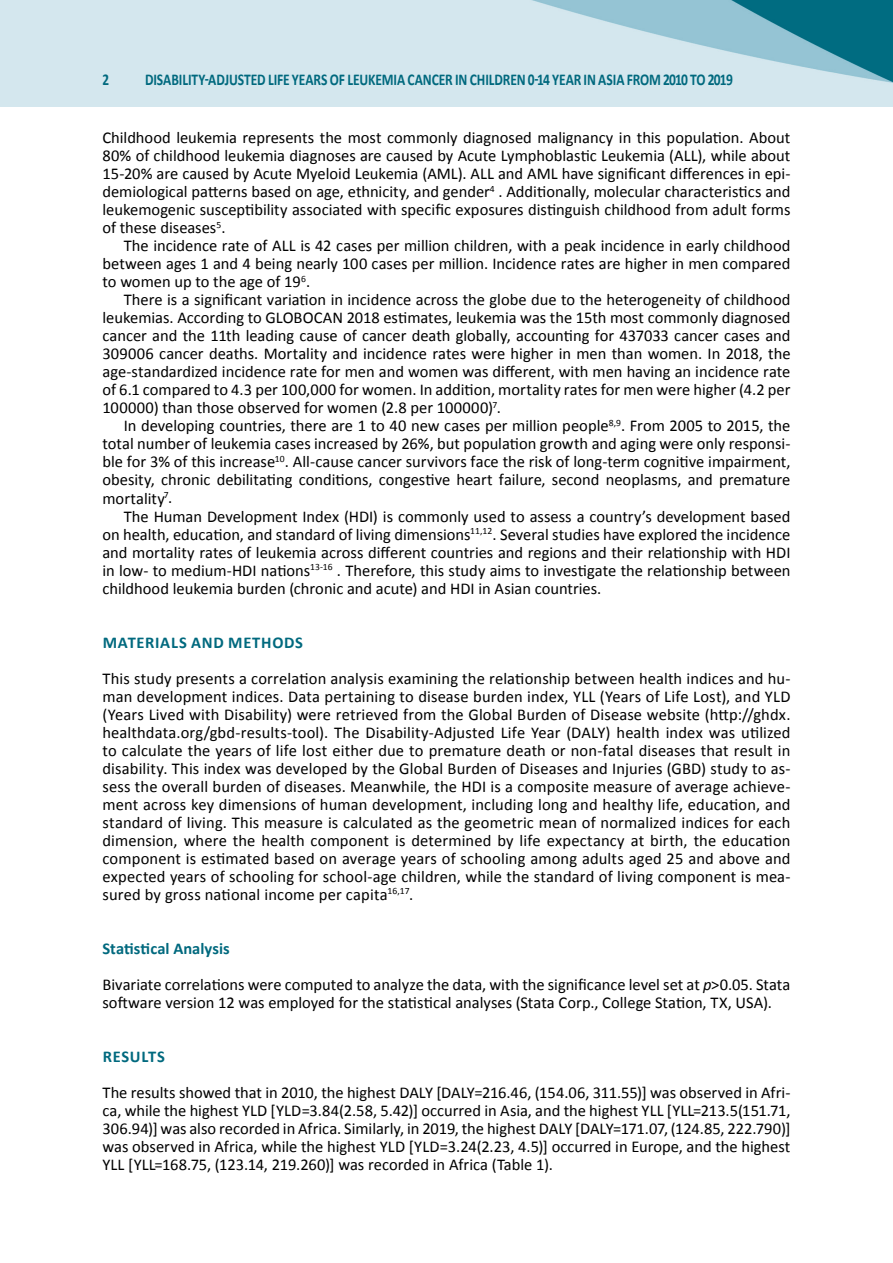
<style>
.page{position:relative;width:893px;height:1263px;background:#fff}
.page>*{position:absolute;margin:0;border:0;box-sizing:border-box;transform-origin:0 0}
.t1{font:16.5px/18px "Calibri";color:#000;text-align:justify}
.t2{font:700 16.5px "Calibri";letter-spacing:-.01em;color:#00697e;scale:.82 1}
.t3{font:700 16.5px "Calibri";letter-spacing:.04em;color:#00697e}
.t4{font:700 16.5px "Calibri";letter-spacing:-.01em;color:#00697e;scale:.8 1}
.s1{font-weight:700;color:#00697e}
.s2{font-style:italic}
</style>
<div class="page">
<img style="left:0;top:0;width:893px;height:106px">
<p class="t4" style="left:102px;top:69px;width:10px">2</p>
<p class="t2" style="left:145px;top:69px;width:718px">DISABILITY-ADJUSTED LIFE YEARS OF LEUKEMIA CANCER IN CHILDREN 0-14 YEAR IN ASIA FROM 2010 TO 2019</p>
<p class="t1" style="left:102px;top:128px;width:689px">Childhood leukemia represents the most commonly diagnosed malignancy in this population. About 80% of childhood leukemia diagnoses are caused by Acute Lymphoblastic Leukemia (ALL), while about 15-20% are caused by Acute Myeloid Leukemia (AML). ALL and AML have significant differences in epi&shy;demiological patterns based on age, ethnicity, and gender<sup>4</sup> . Additionally, molecular characteristics and leukemogenic susceptibility associated with specific exposures distinguish childhood from adult forms of these diseases<sup>5</sup>.</p>
<p class="t1" style="left:102px;top:236px;width:689px;text-indent:21px">The incidence rate of ALL is 42 cases per million children, with a peak incidence in early childhood between ages 1 and 4 being nearly 100 cases per million. Incidence rates are higher in men compared to women up to the age of 19<sup>6</sup>.</p>
<p class="t1" style="left:102px;top:290px;width:690px;text-indent:21px">There is a significant variation in incidence across the globe due to the heterogeneity of childhood leukemias. According to GLOBOCAN 2018 estimates, leukemia was the 15th most commonly diagnosed cancer and the 11th leading cause of cancer death globally, accounting for 437033 cancer cases and 309006 cancer deaths. Mortality and incidence rates were higher in men than women. In 2018, the age-standardized incidence rate for men and women was different, with men having an incidence rate of 6.1 compared to 4.3 per 100,000 for women. In addition, mortality rates for men were higher (4.2 per 100000) than those observed for women (2.8 per 100000)<sup>7</sup>.</p>
<p class="t1" style="left:102px;top:416px;width:689px;text-indent:21px">In developing countries, there are 1 to 40 new cases per million people<sup>8,9</sup>. From 2005 to 2015, the total number of leukemia cases increased by 26%, but population growth and aging were only responsi&shy;ble for 3% of this increase<sup>10</sup>. All-cause cancer survivors face the risk of long-term cognitive impairment, obesity, chronic debilitating conditions, congestive heart failure, second neoplasms, and premature mortality<sup>7</sup>.</p>
<p class="t1" style="left:102px;top:506px;width:689px;text-indent:21px">The Human Development Index (HDI) is commonly used to assess a country’s development based on health, education, and standard of living dimensions<sup>11,12</sup>. Several studies have explored the incidence and mortality rates of leukemia across different countries and regions and their relationship with HDI in low- to medium-HDI nations<sup>13-16</sup> . Therefore, this study aims to investigate the relationship between childhood leukemia burden (chronic and acute) and HDI in Asian countries.</p>
<p class="t3" style="left:103px;top:632px;width:202px">MATERIALS AND METHODS</p>
<p class="t1" style="left:102px;top:668px;width:689px">This study presents a correlation analysis examining the relationship between health indices and hu&shy;man development indices. Data pertaining to disease burden index, YLL (Years of Life Lost), and YLD (Years Lived with Disability) were retrieved from the Global Burden of Disease website (http://ghdx. healthdata.org/gbd-results-tool). The Disability-Adjusted Life Year (DALY) health index was utilized to calculate the years of life lost either due to premature death or non-fatal diseases that result in disability. This index was developed by the Global Burden of Diseases and Injuries (GBD) study to as&shy;sess the overall burden of diseases. Meanwhile, the HDI is a composite measure of average achieve&shy;ment across key dimensions of human development, including long and healthy life, education, and standard of living. This measure is calculated as the geometric mean of normalized indices for each dimension, where the health component is determined by life expectancy at birth, the education component is estimated based on average years of schooling among adults aged 25 and above and expected years of schooling for school-age children, while the standard of living component is mea&shy;sured by gross national income per capita<sup>16,17</sup>.</p>
<p class="t1" style="left:102px;top:929px;width:689px;line-height:36px"><span class="s1">Statistical Analysis<br></span>Bivariate correlations were computed to analyze the data, with the significance level set at <span class="s2">p</span>&gt;0.05. Stata</p>
<p class="t1" style="left:102px;top:992px;width:671px">software version 12 was employed for the statistical analyses (Stata Corp., College Station, TX, USA).</p>
<p class="t3" style="left:103px;top:1046px;width:64px">RESULTS</p>
<p class="t1" style="left:102px;top:1082px;width:689px">The results showed that in 2010, the highest DALY [DALY=216.46, (154.06, 311.55)] was observed in Afri&shy;ca, while the highest YLD [YLD=3.84(2.58, 5.42)] occurred in Asia, and the highest YLL [YLL=213.5(151.71, 306.94)] was also recorded in Africa. Similarly, in 2019, the highest DALY [DALY=171.07, (124.85, 222.790)] was observed in Africa, while the highest YLD [YLD=3.24(2.23, 4.5)] occurred in Europe, and the highest YLL [YLL=168.75, (123.14, 219.260)] was recorded in Africa (Table 1).</p>
</div>
